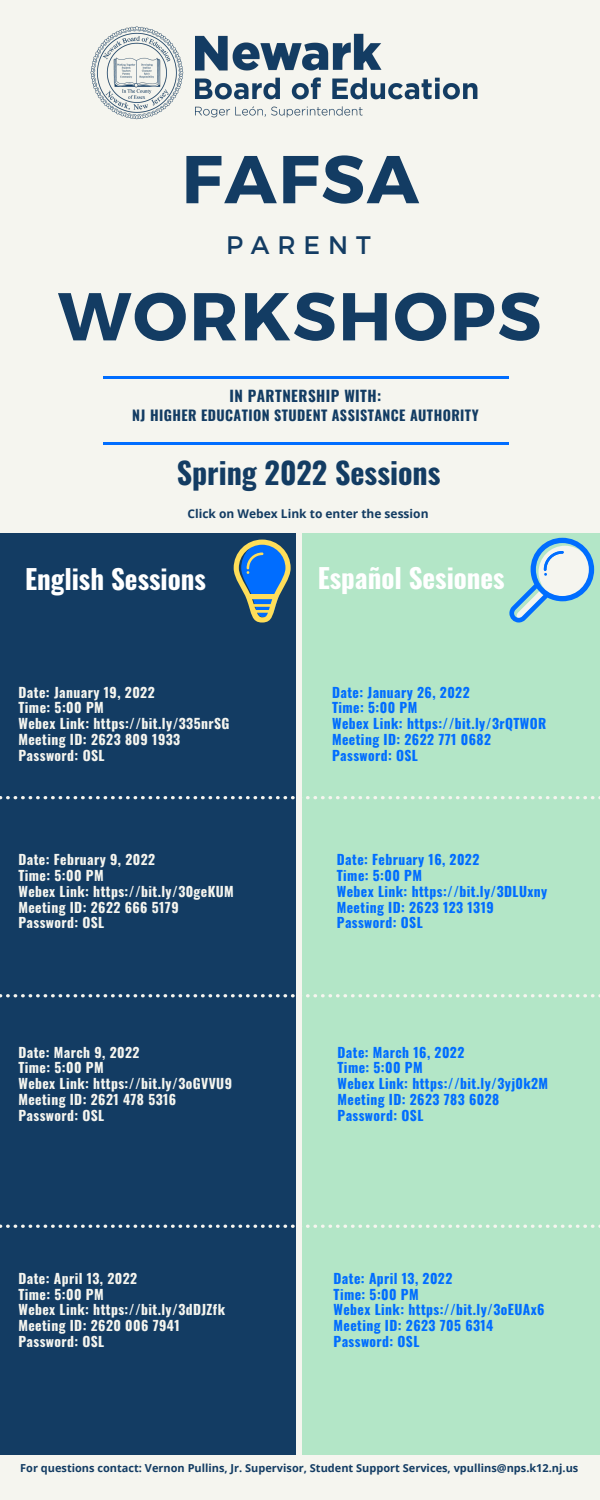
<style>
.page{position:relative;width:600px;height:1500px;background:#f5f5ef}
.page>*{position:absolute;margin:0;border:0;box-sizing:border-box;transform-origin:0 0}
.t1{font:700 67.6px "Montserrat";letter-spacing:.03em;color:#133c63}
.t2{font:700 67.5px "Montserrat";letter-spacing:.03em;color:#133c63}
.t3{font:700 30px "Oswald";color:#133c63}
.t4{font:700 27px "Oswald";color:#fff}
.t5{font:25.3px "Montserrat";letter-spacing:.31em;color:#133c63}
.t6{font:700 15.1px "Oswald";letter-spacing:.03em;color:#133c63}
.t7{font:700 14.1px "Oswald";letter-spacing:.03em;color:#133c63}
.t8{font:700 13.7px "Oswald";letter-spacing:.03em;color:#006dff}
.t9{font:700 13.7px "Oswald";letter-spacing:.03em;color:#f5f5ef}
.t10{font:700 12px "Open Sans";color:#133c63}
.t11{font:700 11px "Open Sans";color:#133c63}
</style>
<div class="page">
<div style="left:0;top:533px;width:296px;height:922px;background:#133c63"></div>
<div style="left:302px;top:533px;width:298px;height:922px;background:#b3e6c7"></div>
<hr style="left:104px;top:442px;width:405px;height:3px;background:#006dff">
<hr style="left:104px;top:376px;width:405px;height:3px;background:#006dff">
<svg style="left:234px;top:540px;width:57px;height:83px"></svg>
<svg style="left:509px;top:538px;width:85px;height:85px"></svg>
<svg style="left:0;top:796px;width:600px;height:3px"></svg>
<svg style="left:0;top:994px;width:600px;height:3px"></svg>
<svg style="left:0;top:1225px;width:600px;height:3px"></svg>
<img style="left:90px;top:26px;width:388px;height:94px">
<p class="t1" style="left:182px;top:135px;width:239px">FAFSA</p>
<p class="t5" style="left:226px;top:229px;width:146px">PARENT</p>
<p class="t2" style="left:58px;top:272px;width:485px">WORKSHOPS</p>
<p class="t6" style="left:230px;top:384px;width:153px">IN PARTNERSHIP WITH:</p>
<p class="t7" style="left:132px;top:404px;width:348px">NJ HIGHER EDUCATION STUDENT ASSISTANCE AUTHORITY</p>
<p class="t3" style="left:177px;top:449px;width:265px">Spring 2022 Sessions</p>
<p class="t10" style="left:187px;top:505px;width:243px">Click on Webex Link to enter the session</p>
<p class="t4" style="left:25px;top:558px;width:182px">English Sessions</p>
<p class="t4" style="left:318px;top:557px;width:189px">Español Sesiones</p>
<p class="t9" style="left:18px;top:681px;width:138px">Date: January 19, 2022</p>
<p class="t9" style="left:18px;top:697px;width:87px">Time: 5:00 PM</p>
<p class="t9" style="left:18px;top:713px;width:213px">Webex Link: https://bit.ly/335nrSG</p>
<p class="t9" style="left:18px;top:729px;width:163px">Meeting ID: 2623 809 1933</p>
<p class="t9" style="left:18px;top:744px;width:88px">Password: OSL</p>
<p class="t9" style="left:18px;top:849px;width:138px">Date: February 9, 2022</p>
<p class="t9" style="left:18px;top:865px;width:87px">Time: 5:00 PM</p>
<p class="t9" style="left:18px;top:881px;width:217px">Webex Link: https://bit.ly/30geKUM</p>
<p class="t9" style="left:18px;top:896px;width:162px">Meeting ID: 2622 666 5179</p>
<p class="t9" style="left:18px;top:912px;width:87px">Password: OSL</p>
<p class="t9" style="left:18px;top:1041px;width:123px">Date: March 9, 2022</p>
<p class="t9" style="left:18px;top:1057px;width:87px">Time: 5:00 PM</p>
<p class="t9" style="left:18px;top:1073px;width:215px">Webex Link: https://bit.ly/3oGVVU9</p>
<p class="t9" style="left:18px;top:1089px;width:159px">Meeting ID: 2621 478 5316</p>
<p class="t9" style="left:18px;top:1104px;width:87px">Password: OSL</p>
<p class="t9" style="left:18px;top:1267px;width:120px">Date: April 13, 2022</p>
<p class="t9" style="left:18px;top:1283px;width:87px">Time: 5:00 PM</p>
<p class="t9" style="left:18px;top:1299px;width:208px">Webex Link: https://bit.ly/3dDJZfk</p>
<p class="t9" style="left:18px;top:1315px;width:163px">Meeting ID: 2620 006 7941</p>
<p class="t9" style="left:18px;top:1330px;width:87px">Password: OSL</p>
<p class="t8" style="left:332px;top:681px;width:139px">Date: January 26, 2022</p>
<p class="t8" style="left:332px;top:697px;width:87px">Time: 5:00 PM</p>
<p class="t8" style="left:332px;top:713px;width:216px">Webex Link: https://bit.ly/3rQTWOR</p>
<p class="t8" style="left:332px;top:729px;width:160px">Meeting ID: 2622 771 0682</p>
<p class="t8" style="left:332px;top:744px;width:87px">Password: OSL</p>
<p class="t8" style="left:337px;top:849px;width:144px">Date: February 16, 2022</p>
<p class="t8" style="left:337px;top:865px;width:87px">Time: 5:00 PM</p>
<p class="t8" style="left:337px;top:881px;width:212px">Webex Link: https://bit.ly/3DLUxny</p>
<p class="t8" style="left:337px;top:896px;width:158px">Meeting ID: 2623 123 1319</p>
<p class="t8" style="left:337px;top:912px;width:87px">Password: OSL</p>
<p class="t8" style="left:338px;top:1041px;width:128px">Date: March 16, 2022</p>
<p class="t8" style="left:338px;top:1057px;width:87px">Time: 5:00 PM</p>
<p class="t8" style="left:338px;top:1073px;width:212px">Webex Link: https://bit.ly/3yj0k2M</p>
<p class="t8" style="left:338px;top:1089px;width:163px">Meeting ID: 2623 783 6028</p>
<p class="t8" style="left:338px;top:1104px;width:87px">Password: OSL</p>
<p class="t8" style="left:334px;top:1267px;width:120px">Date: April 13, 2022</p>
<p class="t8" style="left:334px;top:1283px;width:87px">Time: 5:00 PM</p>
<p class="t8" style="left:334px;top:1299px;width:212px">Webex Link: https://bit.ly/3oEUAx6</p>
<p class="t8" style="left:334px;top:1315px;width:161px">Meeting ID: 2623 705 6314</p>
<p class="t8" style="left:334px;top:1330px;width:87px">Password: OSL</p>
<p class="t11" style="left:20px;top:1461px;width:560px">For questions contact: Vernon Pullins, Jr. Supervisor, Student Support Services, vpullins@nps.k12.nj.us</p>
</div>
